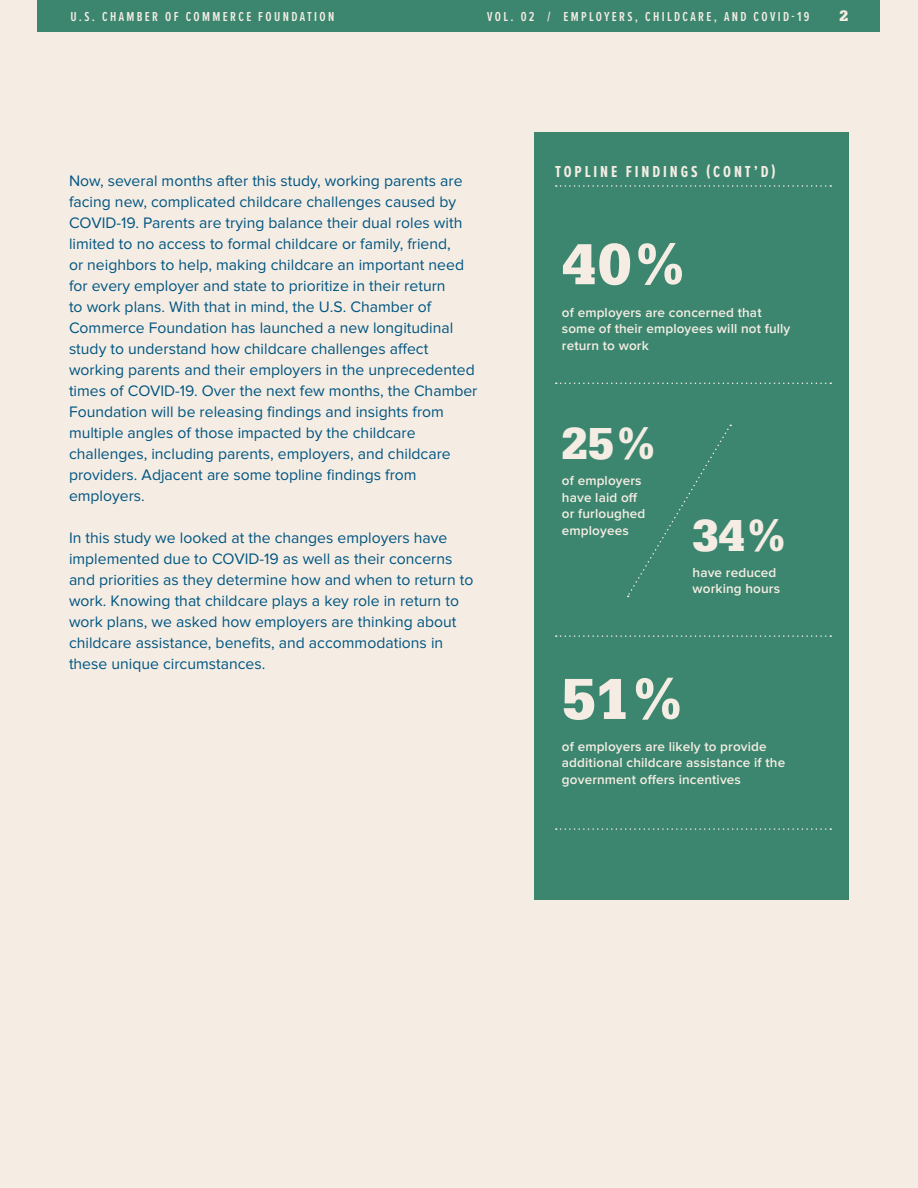
<style>
.page{position:relative;width:918px;height:1188px;background:#f5ede4}
.page>*{position:absolute;margin:0;border:0;box-sizing:border-box;transform-origin:0 0}
.t1{font:700 60px "Serifa";color:#f5ede4}
.t2{font:700 46.5px "Serifa";color:#f5ede4}
.t3{font:700 16.5px "Proxima Nova Ex Cn";letter-spacing:.175em;color:#f5ede4}
.t4{font:15.75px/21px "Proxima Nova";color:#005581}
.t5{font:700 15.75px "Serifa";color:#f5ede4}
.t6{font:600 13.5px/16.5px "Proxima Nova";letter-spacing:.01em;color:#f5ede4}
.t7{font:600 13.5px "Proxima Nova Ex Cn";letter-spacing:.175em;color:#f5ede4}
</style>
<div class="page">
<div style="left:38px;top:0;width:842px;height:32px;background:#3c866f"></div>
<div style="left:534px;top:133px;width:315px;height:767px;background:#3c866f"></div>
<svg style="left:556px;top:185px;width:275px;height:2px"></svg>
<svg style="left:556px;top:635px;width:275px;height:2px"></svg>
<svg style="left:556px;top:828px;width:275px;height:2px"></svg>
<svg style="left:556px;top:383px;width:275px;height:1px"></svg>
<svg style="left:627px;top:425px;width:104px;height:172px"></svg>
<p class="t7" style="left:71px;top:7px;width:265px">U.S. CHAMBER OF COMMERCE FOUNDATION</p>
<p class="t7" style="left:487px;top:7px;width:324px">VOL. 02 / EMPLOYERS, CHILDCARE, AND COVID-19</p>
<p class="t5" style="left:839px;top:7px;width:10px">2</p>
<p class="t4" style="left:69px;top:171px;width:410px">Now, several months after this study, working parents are facing new, complicated childcare challenges caused by COVID-19. Parents are trying balance their dual roles with limited to no access to formal childcare or family, friend,<br>or neighbors to help, making childcare an important need for every employer and state to prioritize in their return<br>to work plans. With that in mind, the U.S. Chamber of Commerce Foundation has launched a new longitudinal study to understand how childcare challenges affect working parents and their employers in the unprecedented times of COVID-19. Over the next few months, the Chamber Foundation will be releasing findings and insights from multiple angles of those impacted by the childcare challenges, including parents, employers, and childcare providers. Adjacent are some topline findings from employers.</p>
<p class="t4" style="left:69px;top:528px;width:406px">In this study we looked at the changes employers have implemented due to COVID-19 as well as their concerns and priorities as they determine how and when to return to work. Knowing that childcare plays a key role in return to work plans, we asked how employers are thinking about childcare assistance, benefits, and accommodations in these unique circumstances.</p>
<p class="t3" style="left:555px;top:160px;width:222px">TOPLINE FINDINGS (CONT’D)</p>
<h1 class="t1" style="left:562px;top:229px;width:128px">40%</h1>
<p class="t6" style="left:562px;top:304px;width:230px">of employers are concerned that some of their employees will not fully return to work</p>
<h2 class="t2" style="left:562px;top:416px;width:98px">25%</h2>
<p class="t6" style="left:562px;top:473px;width:85px">of employers have laid off or furloughed employees</p>
<h2 class="t2" style="left:693px;top:508px;width:98px">34%</h2>
<p class="t6" style="left:693px;top:564px;width:89px">have reduced working hours</p>
<h1 class="t1" style="left:562px;top:663px;width:126px">51%</h1>
<p class="t6" style="left:562px;top:738px;width:225px">of employers are likely to provide additional childcare assistance if the government offers incentives</p>
</div>
